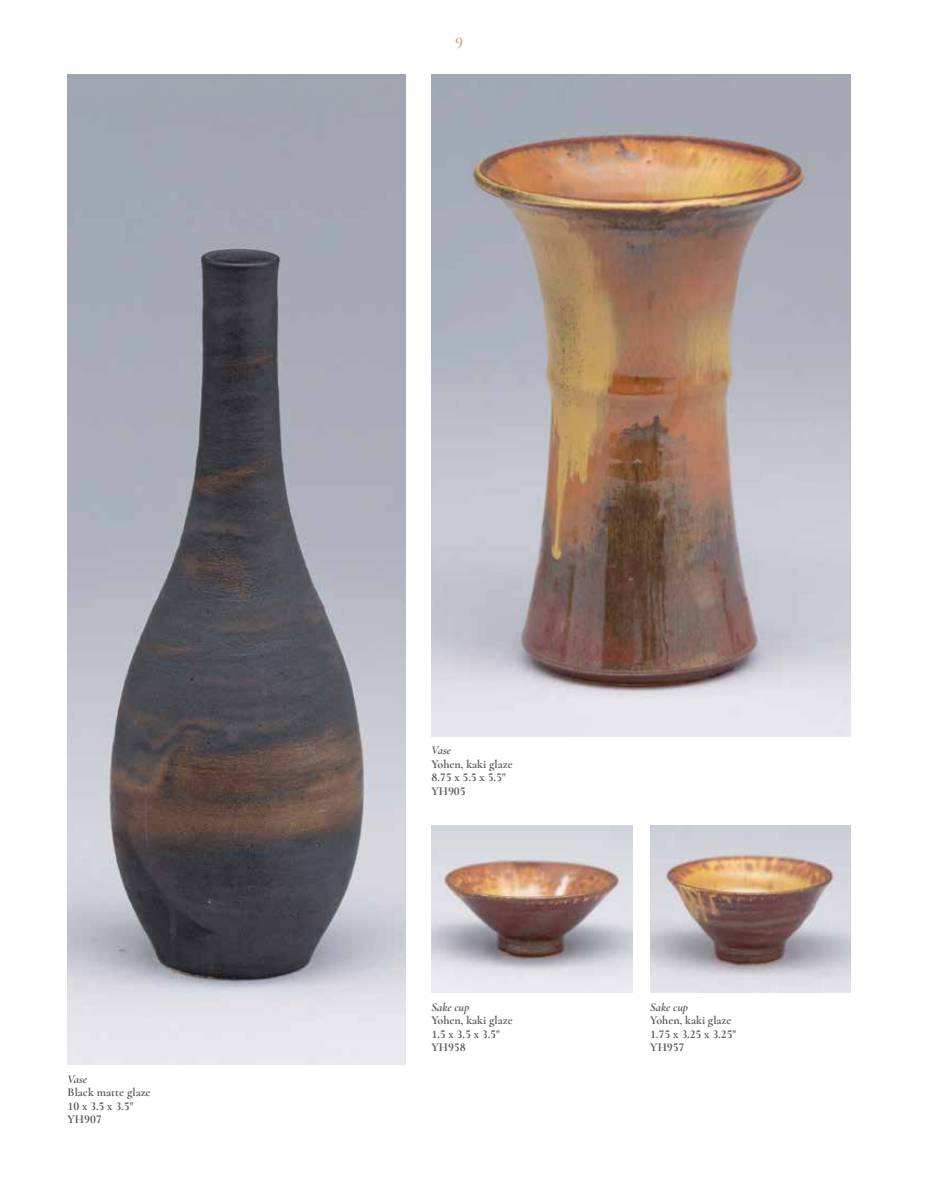
<style>
.page{position:relative;width:932px;height:1202px;background:#fff}
.page>*{position:absolute;margin:0;border:0;box-sizing:border-box;transform-origin:0 0}
.t1{font:600 16.5px "Cormorant";color:#c8ad83}
.t2{font:700 12px/13.5px "Cormorant";color:#58595b}
.t3{font:italic 700 12px "Cormorant";color:#58595b}
</style>
<div class="page">
<img style="left:68px;top:74px;width:338px;height:990px">
<img style="left:431px;top:825px;width:201px;height:167px">
<img style="left:431px;top:74px;width:419px;height:662px">
<img style="left:650px;top:825px;width:200px;height:167px">
<p class="t3" style="left:68px;top:1071px;width:21px">Vase</p>
<p class="t2" style="left:68px;top:1085px;width:85px">Black matte glaze<br>10 x 3.5 x 3.5"<br>YH907</p>
<h1 class="t1" style="left:455px;top:32px;width:10px">9</h1>
<p class="t3" style="left:431px;top:743px;width:21px">Vase</p>
<p class="t2" style="left:431px;top:757px;width:83px">Yohen, kaki glaze<br>8.75 x 5.5 x 5.5"<br>YH905</p>
<p class="t3" style="left:431px;top:999px;width:39px">Sake cup</p>
<p class="t2" style="left:431px;top:1013px;width:83px">Yohen, kaki glaze<br>1.5 x 3.5 x 3.5"<br>YH958</p>
<p class="t3" style="left:650px;top:999px;width:39px">Sake cup</p>
<p class="t2" style="left:650px;top:1013px;width:87px">Yohen, kaki glaze<br>1.75 x 3.25 x 3.25"<br>YH957</p>
</div>
